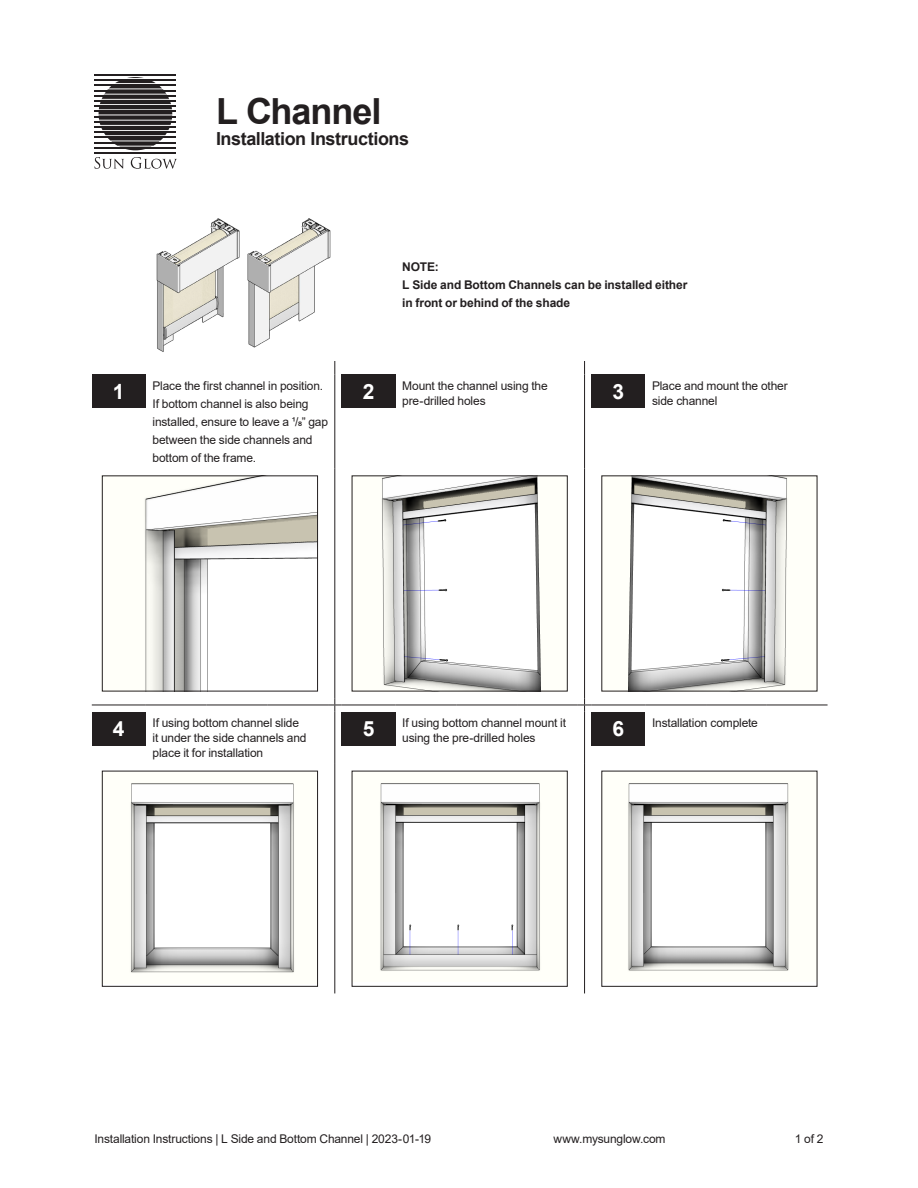
<style>
.page{position:relative;width:918px;height:1188px;background:#fff}
.page>*{position:absolute;margin:0;border:0;box-sizing:border-box;transform-origin:0 0}
.t1{font:700 36px "Arial";letter-spacing:-.03em;color:#231f20}
.t2{font:700 21px "Arial";color:#fff}
.t3{font:700 18px "Arial";letter-spacing:-.025em;color:#231f20}
.t4{font:12px/15px "Arial";letter-spacing:-.015em;color:#231f20}
.t5{font:700 12px/18px "Arial";letter-spacing:-.01em;color:#231f20}
</style>
<div class="page">
<svg style="left:334px;top:361px;width:1px;height:13px"></svg>
<hr style="left:334px;top:374px;width:1px;height:95px;background:#231f20">
<hr style="left:334px;top:469px;width:1px;height:229px;background:#231f20">
<hr style="left:334px;top:712px;width:1px;height:52px;background:#231f20">
<hr style="left:334px;top:764px;width:1px;height:229px;background:#231f20">
<svg style="left:584px;top:361px;width:1px;height:13px"></svg>
<hr style="left:584px;top:374px;width:1px;height:95px;background:#231f20">
<hr style="left:584px;top:469px;width:1px;height:229px;background:#231f20">
<hr style="left:584px;top:712px;width:1px;height:52px;background:#231f20">
<hr style="left:584px;top:764px;width:1px;height:229px;background:#231f20">
<hr style="left:92px;top:705px;width:54px;height:1px;background:#231f20">
<hr style="left:146px;top:705px;width:61px;height:1px;background:#231f20">
<hr style="left:207px;top:705px;width:60px;height:1px;background:#231f20">
<hr style="left:267px;top:705px;width:61px;height:1px;background:#231f20">
<svg style="left:328px;top:698px;width:14px;height:14px"></svg>
<hr style="left:342px;top:705px;width:54px;height:1px;background:#231f20">
<hr style="left:396px;top:705px;width:60px;height:1px;background:#231f20">
<hr style="left:456px;top:705px;width:61px;height:1px;background:#231f20">
<hr style="left:517px;top:705px;width:61px;height:1px;background:#231f20">
<svg style="left:578px;top:698px;width:13px;height:14px"></svg>
<hr style="left:591px;top:705px;width:54px;height:1px;background:#231f20">
<hr style="left:645px;top:705px;width:61px;height:1px;background:#231f20">
<hr style="left:706px;top:705px;width:61px;height:1px;background:#231f20">
<hr style="left:767px;top:705px;width:61px;height:1px;background:#231f20">
<img style="left:156px;top:218px;width:175px;height:134px">
<div style="left:92px;top:374px;width:54px;height:34px;background:#231f20"></div>
<div style="left:342px;top:374px;width:54px;height:34px;background:#231f20"></div>
<div style="left:591px;top:374px;width:54px;height:34px;background:#231f20"></div>
<img style="left:144px;top:477px;width:172px;height:212px">
<div style="left:102px;top:475px;width:216px;height:216px;border:1px solid #231f20"></div>
<img style="left:381px;top:477px;width:160px;height:212px">
<div style="left:352px;top:475px;width:216px;height:216px;border:1px solid #231f20"></div>
<img style="left:628px;top:477px;width:160px;height:212px">
<div style="left:92px;top:712px;width:54px;height:33px;background:#231f20"></div>
<div style="left:342px;top:712px;width:54px;height:33px;background:#231f20"></div>
<div style="left:591px;top:712px;width:54px;height:33px;background:#231f20"></div>
<img style="left:130px;top:783px;width:165px;height:190px">
<div style="left:102px;top:771px;width:216px;height:216px;border:1px solid #231f20"></div>
<img style="left:380px;top:783px;width:161px;height:188px">
<div style="left:352px;top:771px;width:216px;height:216px;border:1px solid #231f20"></div>
<img style="left:628px;top:783px;width:161px;height:188px">
<svg style="left:99px;top:77px;width:73px;height:73px"></svg>
<hr style="left:94px;top:74px;width:82px;height:2px;background:#231f20">
<hr style="left:94px;top:79px;width:82px;height:2px;background:#231f20">
<hr style="left:94px;top:85px;width:82px;height:1px;background:#231f20">
<hr style="left:94px;top:90px;width:82px;height:1px;background:#231f20">
<hr style="left:94px;top:95px;width:82px;height:2px;background:#231f20">
<hr style="left:94px;top:100px;width:82px;height:2px;background:#231f20">
<hr style="left:94px;top:105px;width:82px;height:2px;background:#231f20">
<hr style="left:94px;top:111px;width:82px;height:1px;background:#231f20">
<hr style="left:94px;top:116px;width:82px;height:1px;background:#231f20">
<hr style="left:94px;top:121px;width:82px;height:2px;background:#231f20">
<hr style="left:94px;top:126px;width:82px;height:2px;background:#231f20">
<hr style="left:94px;top:131px;width:82px;height:2px;background:#231f20">
<hr style="left:94px;top:137px;width:82px;height:1px;background:#231f20">
<hr style="left:94px;top:142px;width:82px;height:1px;background:#231f20">
<hr style="left:94px;top:147px;width:82px;height:2px;background:#231f20">
<hr style="left:94px;top:152px;width:82px;height:2px;background:#231f20">
<svg style="left:95px;top:157px;width:29px;height:12px"></svg>
<svg style="left:131px;top:157px;width:46px;height:12px"></svg>
<p class="t1" style="left:216px;top:86px;width:167px">L Channel</p>
<p class="t3" style="left:216px;top:126px;width:195px">Installation Instructions</p>
<p class="t5" style="left:402px;top:258px;width:287px">NOTE:<br>L Side and Bottom Channels can be installed either in front or behind of the shade</p>
<p class="t2" style="left:113px;top:377px;width:13px">1</p>
<p class="t4" style="left:153px;top:377px;width:177px;line-height:18px">Place the first channel in position.<br>If bottom channel is also being installed, ensure to leave a ¹/8” gap between the side channels and bottom of the frame.</p>
<p class="t2" style="left:363px;top:377px;width:13px">2</p>
<p class="t4" style="left:402px;top:378px;width:147px">Mount the channel using the pre-drilled holes</p>
<p class="t2" style="left:612px;top:377px;width:13px">3</p>
<p class="t4" style="left:652px;top:378px;width:137px">Place and mount the other side channel</p>
<p class="t2" style="left:113px;top:714px;width:13px">4</p>
<p class="t4" style="left:153px;top:715px;width:156px">If using bottom channel slide it under the side channels and place it for installation</p>
<p class="t2" style="left:363px;top:714px;width:13px">5</p>
<p class="t4" style="left:402px;top:715px;width:165px">If using bottom channel mount it using the pre-drilled holes</p>
<p class="t2" style="left:612px;top:714px;width:13px">6</p>
<p class="t4" style="left:652px;top:715px;width:107px">Installation complete</p>
<p class="t4" style="left:94px;top:1131px;width:338px">Installation Instructions | L Side and Bottom Channel | 2023-01-19</p>
<p class="t4" style="left:554px;top:1131px;width:114px">www.mysunglow.com</p>
<p class="t4" style="left:795px;top:1131px;width:30px">1 of 2</p>
</div>
